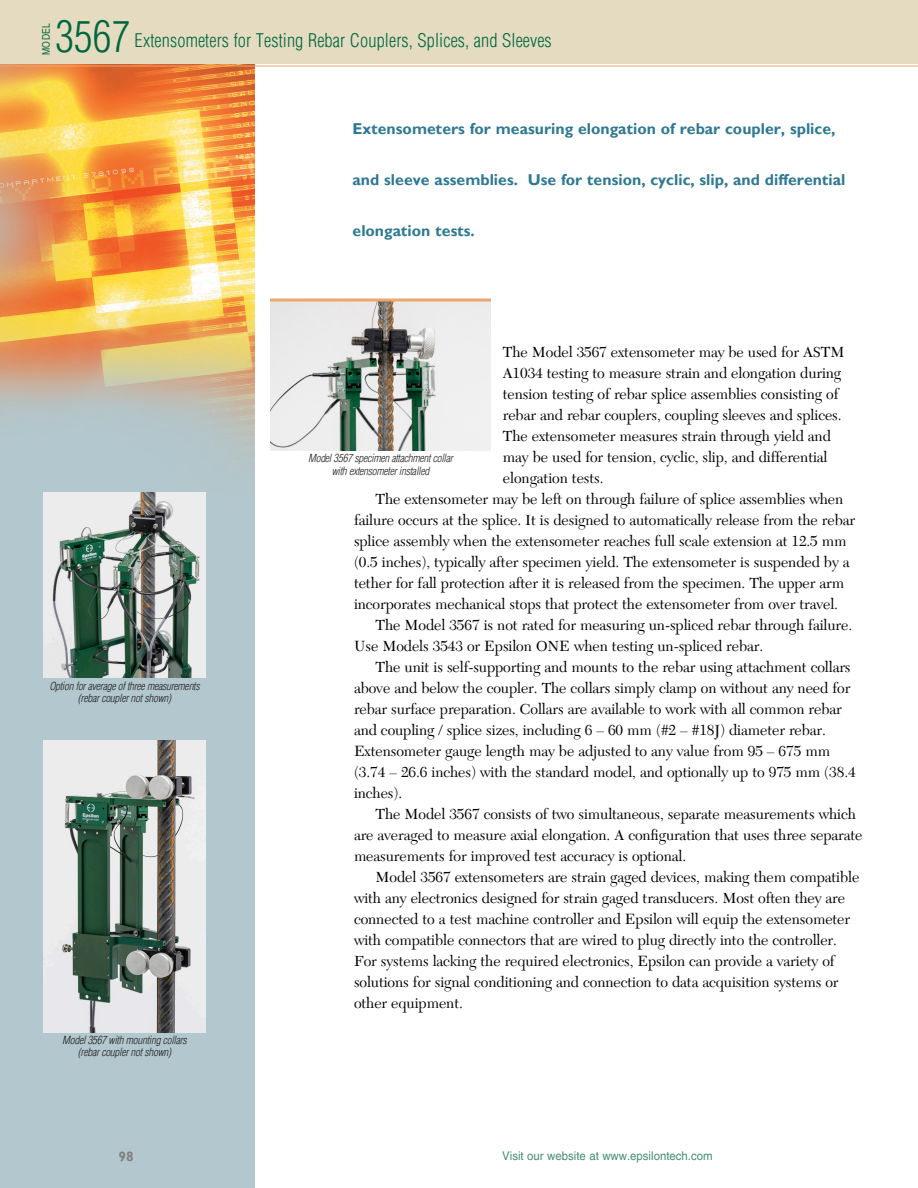
<style>
.page{position:relative;width:918px;height:1188px;background:#fff}
.page>*{position:absolute;margin:0;border:0;box-sizing:border-box;transform-origin:0 0}
.product_heads{font:300 condensed 42px "Helvetica LT Pro";color:#00673e}
.product_heads-2{font:300 condensed 18.3px "Helvetica LT Pro";letter-spacing:.005em;color:#00673e}
.lead_in_blurb{font:700 15.75px "Gill Sans MT Pro";color:#2e7993}
.body{font:15.15px/21px "New Caledonia LT Std";letter-spacing:-.005em;color:#000}
.t1{font:700 13.5px "Gill Sans MT Pro";color:#808081}
.t2{font:12px "Helvetica LT Pro";color:#00673e;scale:.95 1}
.captions{font:italic 300 condensed 10.8px/12.3px "Helvetica LT Pro";letter-spacing:-.02em;color:#231f20;text-align:center}
.t3{font:condensed 10.5px "Helvetica LT Pro";letter-spacing:.03em;color:#00673e}
</style>
<div class="page">
<img style="left:0;top:64px;width:254px;height:1124px">
<div style="left:0;top:0;width:918px;height:64px;background:#e4dbc0"></div>
<hr style="left:0;top:66px;width:918px;height:1px;background:#eca670">
<img style="left:44px;top:492px;width:162px;height:185px">
<img style="left:44px;top:741px;width:162px;height:291px">
<img style="left:270px;top:301px;width:221px;height:149px">
<hr style="left:270px;top:298px;width:221px;height:3px;background:#eca670">
<p class="product_heads" style="left:56px;top:11px;width:76px">3567</p>
<p class="product_heads-2" style="left:135px;top:28px;width:419px">Extensometers for Testing Rebar Couplers, Splices, and Sleeves</p>
<p class="t3" style="left:40px;top:55px;width:33px;rotate:-90deg">MODEL</p>
<p class="captions" style="left:49px;top:680px;width:152px">Option for average of three measurements (rebar coupler not shown)</p>
<p class="captions" style="left:62px;top:1034px;width:126px">Model 3567 with mounting collars (rebar coupler not shown)</p>
<p class="lead_in_blurb" style="left:352px;top:119px;width:485px">Extensometers for measuring elongation of rebar coupler, splice,</p>
<p class="lead_in_blurb" style="left:352px;top:170px;width:495px">and sleeve assemblies. Use for tension, cyclic, slip, and differential</p>
<p class="lead_in_blurb" style="left:352px;top:221px;width:124px">elongation tests.</p>
<p class="body" style="left:503px;top:342px;width:343px">The Model 3567 extensometer may be used for ASTM A1034 testing to measure strain and elongation during tension testing of rebar splice assemblies consisting of rebar and rebar couplers, coupling sleeves and splices.<br>The extensometer measures strain through yield and may be used for tension, cyclic, slip, and differential elongation tests.</p>
<p class="body" style="left:354px;top:489px;width:503px;text-indent:22px">The extensometer may be left on through failure of splice assemblies when failure occurs at the splice. It is designed to automatically release from the rebar splice assembly when the extensometer reaches full scale extension at 12.5 mm (0.5 inches), typically after specimen yield. The extensometer is suspended by a tether for fall protection after it is released from the specimen. The upper arm incorporates mechanical stops that protect the extensometer from over travel.</p>
<p class="body" style="left:354px;top:615px;width:500px;text-indent:22px">The Model 3567 is not rated for measuring un-spliced rebar through failure.<br>Use Models 3543 or Epsilon ONE when testing un-spliced rebar.</p>
<p class="body" style="left:354px;top:657px;width:503px;text-indent:22px">The unit is self-supporting and mounts to the rebar using attachment collars above and below the coupler. The collars simply clamp on without any need for rebar surface preparation. Collars are available to work with all common rebar and coupling / splice sizes, including 6 – 60 mm (#2 – #18J) diameter rebar.<br>Extensometer gauge length may be adjusted to any value from 95 – 675 mm (3.74 – 26.6 inches) with the standard model, and optionally up to 975 mm (38.4 inches).</p>
<p class="body" style="left:354px;top:804px;width:510px;text-indent:22px">The Model 3567 consists of two simultaneous, separate measurements which are averaged to measure axial elongation. A configuration that uses three separate measurements for improved test accuracy is optional.</p>
<p class="body" style="left:354px;top:867px;width:507px;text-indent:22px">Model 3567 extensometers are strain gaged devices, making them compatible with any electronics designed for strain gaged transducers. Most often they are connected to a test machine controller and Epsilon will equip the extensometer with compatible connectors that are wired to plug directly into the controller.<br>For systems lacking the required electronics, Epsilon can provide a variety of solutions for signal conditioning and connection to data acquisition systems or other equipment.</p>
<p class="captions" style="left:308px;top:452px;width:146px">Model 3567 specimen attachment collar with extensometer installed</p>
<p class="t1" style="left:119px;top:1148px;width:16px">98</p>
<p class="t2" style="left:502px;top:1149px;width:223px">Visit our website at www.epsilontech.com</p>
</div>
